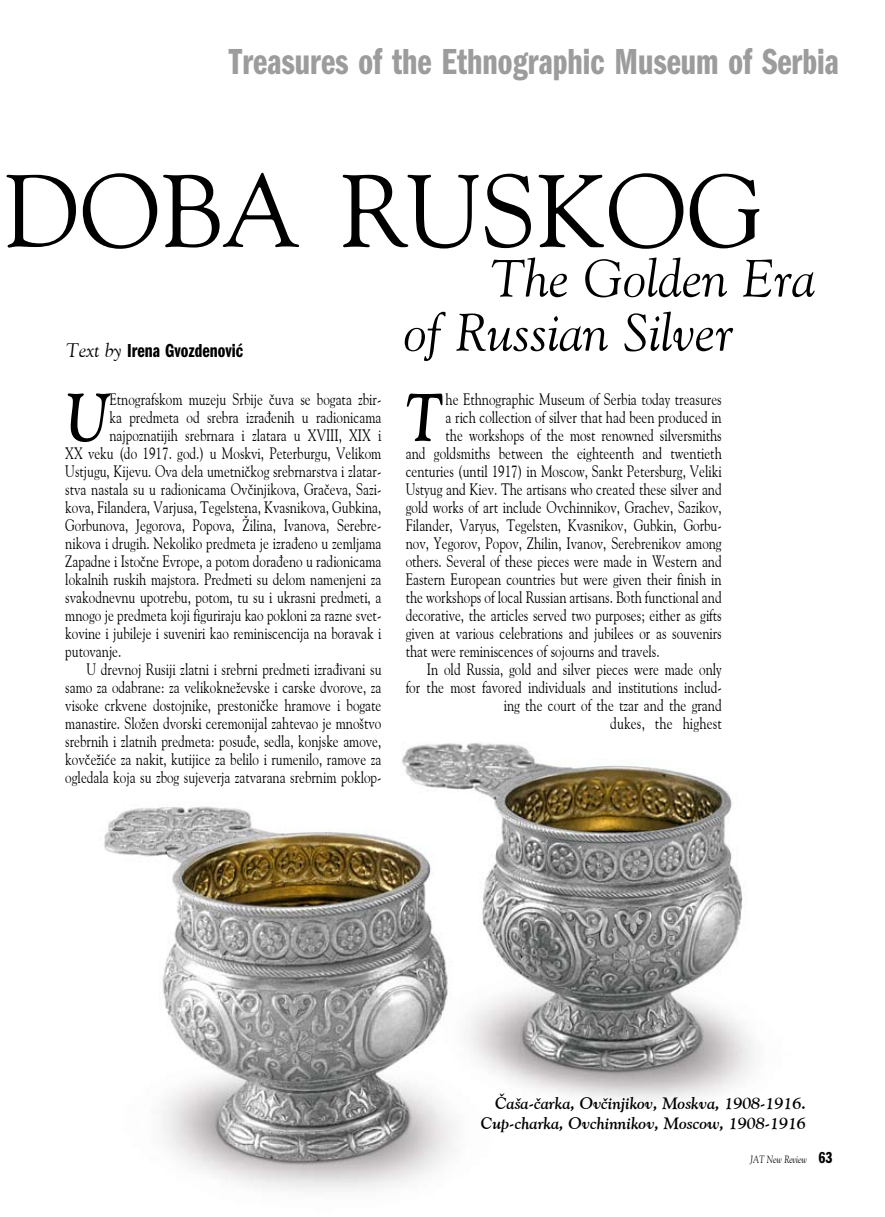
<style>
.page{position:relative;width:885px;height:1217px;background:#fff}
.page>*{position:absolute;margin:0;border:0;box-sizing:border-box;transform-origin:0 0}
.t1{font:102.9px "Goudy Old Style BT";color:#000}
.t2{font:italic 700 67.35px "Goudy Old Style BT";color:#000;scale:.8 1}
.t3{font:italic 52.5px/54px "Goudy Old Style BT";color:#000}
.t4{font:37.5px "Franklin Got Itc TEE Demi Comp";color:#9c9c9c}
.t5{font:19.5px "Franklin Got Itc TEE Demi Comp";color:#000}
.t6{font:16.5px "Goudy Old Style BT";color:#000;scale:.8 1}
.t7{font:italic 700 16.5px/19.8px "Goudy Old Style BT";color:#000;text-align:right}
.t8{font:italic 10.5px "Goudy Old Style BT";color:#000;scale:.8 1}
.s1{font-family:"Goudy Old Style BT";font-style:italic}
.s2{font-family:"Franklin Got Itc TEE Demi Comp";font-style:normal;font-size:16.5px}
</style>
<div class="page">
<img style="left:104px;top:743px;width:650px;height:446px">
<h3 class="t4" style="left:229px;top:41px;width:611px">Treasures of the Ethnographic Museum of Serbia</h3>
<h1 class="t1" style="left:3px;top:148px;width:759px">DOBA RUSKOG</h1>
<p class="t5" style="left:66px;top:340px;width:178px"><span class="s1">Text by</span> Irena Gvozdenović</p>
<h2 class="t2" style="left:65px;top:376px;width:57px">U</h2>
<p class="t6" style="left:109px;top:388px;width:341px">Etnografskom muzeju Srbije čuva se bogata zbir-</p>
<p class="t6" style="left:109px;top:406px;width:341px">ka predmeta od srebra izrađenih u radionicama</p>
<p class="t6" style="left:109px;top:424px;width:341px">najpoznatijih srebrnara i zlatara u XVIII, XIX i</p>
<p class="t6" style="left:65px;top:443px;width:396px">XX veku (do 1917. god.) u Moskvi, Peterburgu, Velikom</p>
<p class="t6" style="left:65px;top:461px;width:396px">Ustjugu, Kijevu. Ova dela umetničkog srebrnarstva i zlatar-</p>
<p class="t6" style="left:65px;top:479px;width:396px">stva nastala su u radionicama Ovčinjikova, Gračeva, Sazi-</p>
<p class="t6" style="left:65px;top:497px;width:396px">kova, Filandera, Varjusa, Tegelstena, Kvasnikova, Gubkina,</p>
<p class="t6" style="left:65px;top:515px;width:396px">Gorbunova, Jegorova, Popova, Žilina, Ivanova, Serebre-</p>
<p class="t6" style="left:65px;top:533px;width:396px">nikova i drugih. Nekoliko predmeta je izrađeno u zemljama</p>
<p class="t6" style="left:65px;top:551px;width:396px">Zapadne i Istočne Evrope, a potom dorađeno u radionicama</p>
<p class="t6" style="left:65px;top:569px;width:396px">lokalnih ruskih majstora. Predmeti su delom namenjeni za</p>
<p class="t6" style="left:65px;top:587px;width:396px">svakodnevnu upotrebu, potom, tu su i ukrasni predmeti, a</p>
<p class="t6" style="left:65px;top:605px;width:396px">mnogo je predmeta koji figuriraju kao pokloni za razne svet-</p>
<p class="t6" style="left:65px;top:623px;width:396px">kovine i jubileje i suveniri kao reminiscencija na boravak i</p>
<p class="t6" style="left:65px;top:641px;width:72px">putovanje.</p>
<p class="t6" style="left:87px;top:659px;width:370px">U drevnoj Rusiji zlatni i srebrni predmeti izrađivani su</p>
<p class="t6" style="left:65px;top:677px;width:396px">samo za odabrane: za velikokneževske i carske dvorove, za</p>
<p class="t6" style="left:65px;top:695px;width:396px">visoke crkvene dostojnike, prestoničke hramove i bogate</p>
<p class="t6" style="left:65px;top:713px;width:396px">manastire. Složen dvorski ceremonijal zahtevao je mnoštvo</p>
<p class="t6" style="left:65px;top:731px;width:396px">srebrnih i zlatnih predmeta: posuđe, sedla, konjske amove,</p>
<p class="t6" style="left:65px;top:749px;width:396px">kovčežiće za nakit, kutijice za belilo i rumenilo, ramove za</p>
<p class="t6" style="left:65px;top:767px;width:396px">ogledala koja su zbog sujeverja zatvarana srebrnim poklop-</p>
<h3 class="t3" style="left:404px;top:250px;width:413px;text-indent:86px">The Golden Era of Russian Silver</h3>
<h2 class="t2" style="left:405px;top:376px;width:47px">T</h2>
<p class="t6" style="left:445px;top:388px;width:346px">he Ethnographic Museum of Serbia today treasures</p>
<p class="t6" style="left:445px;top:406px;width:346px">a rich collection of silver that had been produced in</p>
<p class="t6" style="left:445px;top:424px;width:346px">the workshops of the most renowned silversmiths</p>
<p class="t6" style="left:405px;top:443px;width:396px">and goldsmiths between the eighteenth and twentieth</p>
<p class="t6" style="left:405px;top:461px;width:396px">centuries (until 1917) in Moscow, Sankt Petersburg, Veliki</p>
<p class="t6" style="left:405px;top:479px;width:396px">Ustyug and Kiev. The artisans who created these silver and</p>
<p class="t6" style="left:405px;top:497px;width:396px">gold works of art include Ovchinnikov, Grachev, Sazikov,</p>
<p class="t6" style="left:405px;top:515px;width:396px">Filander, Varyus, Tegelsten, Kvasnikov, Gubkin, Gorbu-</p>
<p class="t6" style="left:405px;top:533px;width:396px">nov, Yegorov, Popov, Zhilin, Ivanov, Serebrenikov among</p>
<p class="t6" style="left:405px;top:551px;width:396px">others. Several of these pieces were made in Western and</p>
<p class="t6" style="left:405px;top:569px;width:396px">Eastern European countries but were given their finish in</p>
<p class="t6" style="left:405px;top:587px;width:396px">the workshops of local Russian artisans. Both functional and</p>
<p class="t6" style="left:405px;top:605px;width:396px">decorative, the articles served two purposes; either as gifts</p>
<p class="t6" style="left:405px;top:623px;width:396px">given at various celebrations and jubilees or as souvenirs</p>
<p class="t6" style="left:405px;top:641px;width:319px">that were reminiscences of sojourns and travels.</p>
<p class="t6" style="left:427px;top:659px;width:370px">In old Russia, gold and silver pieces were made only</p>
<p class="t6" style="left:405px;top:677px;width:396px">for the most favored individuals and institutions includ-</p>
<p class="t6" style="left:503px;top:695px;width:274px">ing the court of the tzar and the grand</p>
<p class="t6" style="left:610px;top:713px;width:141px">dukes, the highest</p>
<p class="t7" style="left:481px;top:1093px;width:326px">Čaša-čarka, Ovčinjikov, Moskva, 1908-1916.<br>Cup-charka, Ovchinnikov, Moscow, 1908-1916</p>
<p class="t8" style="left:750px;top:1152px;width:104px">JAT New Review <span class="s2">63</span></p>
</div>
